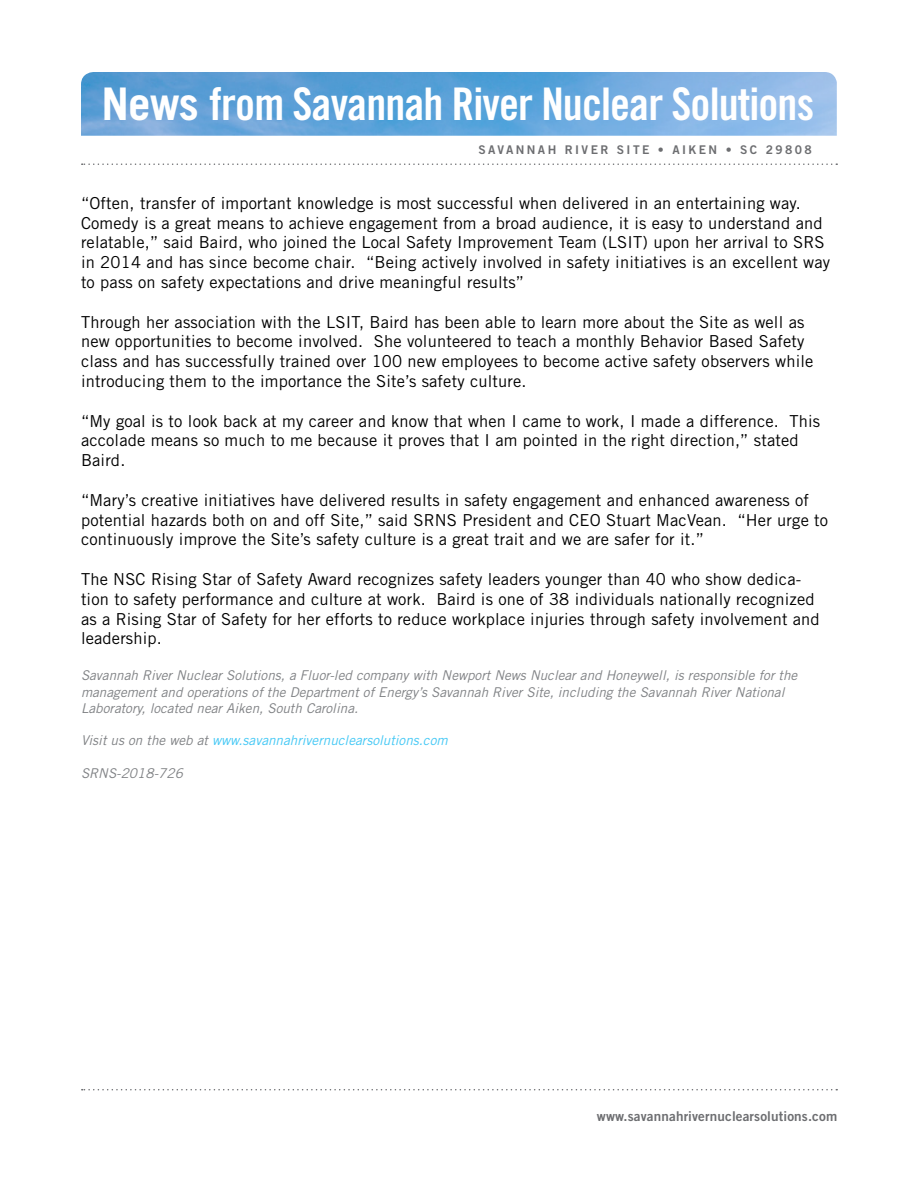
<style>
.page{position:relative;width:918px;height:1188px;background:#fff}
.page>*{position:absolute;margin:0;border:0;box-sizing:border-box;transform-origin:0 0}
.t1{font:45px "Trade Gothic LT Std Bd Cn 20";letter-spacing:-.02em;color:#fff}
.t2{font:16.5px/19.8px "Trade Gothic LT Std";letter-spacing:.01em;color:#000}
.t3{font:italic 13.5px/16.2px "Trade Gothic LT Std";color:#808285}
.t4{font:italic 13.5px "Trade Gothic LT Std";color:#44c8f5}
.t5{font:13.5px "Trade Gothic LT Std Bd 2";letter-spacing:.01em;color:#6d6e71}
.t6{font:12px "Trade Gothic LT Std Bd 2";letter-spacing:.2em;color:#6d6e71}
.s1{font-family:"Trade Gothic LT Std";font-weight:700}
.s2{color:#808285}
</style>
<div class="page">
<img style="left:81px;top:72px;width:756px;height:64px">
<svg style="left:82px;top:163px;width:755px;height:2px"></svg>
<svg style="left:82px;top:1089px;width:755px;height:1px"></svg>
<h1 class="t1" style="left:102px;top:77px;width:714px"><span class="s1">News</span> from Savannah River Nuclear Solutions</h1>
<p class="t6" style="left:478px;top:143px;width:335px">SAVANNAH RIVER SITE • AIKEN • SC 29808</p>
<p class="t2" style="left:81px;top:193px;width:751px">“Often, transfer of important knowledge is most successful when delivered in an entertaining way.<br>Comedy is a great means to achieve engagement from a broad audience, it is easy to understand and relatable,” said Baird, who joined the Local Safety Improvement Team (LSIT) upon her arrival to SRS in 2014 and has since become chair. “Being actively involved in safety initiatives is an excellent way to pass on safety expectations and drive meaningful results”</p>
<p class="t2" style="left:81px;top:312px;width:734px">Through her association with the LSIT, Baird has been able to learn more about the Site as well as new opportunities to become involved. She volunteered to teach a monthly Behavior Based Safety class and has successfully trained over 100 new employees to become active safety observers while introducing them to the importance the Site’s safety culture.</p>
<p class="t2" style="left:81px;top:411px;width:741px">“My goal is to look back at my career and know that when I came to work, I made a difference. This accolade means so much to me because it proves that I am pointed in the right direction,” stated<br>Baird.</p>
<p class="t2" style="left:81px;top:490px;width:749px">“Mary’s creative initiatives have delivered results in safety engagement and enhanced awareness of potential hazards both on and off Site,” said SRNS President and CEO Stuart MacVean. “Her urge to continuously improve the Site’s safety culture is a great trait and we are safer for it.”</p>
<p class="t2" style="left:81px;top:569px;width:740px">The NSC Rising Star of Safety Award recognizes safety leaders younger than 40 who show dedica&shy;tion to safety performance and culture at work. Baird is one of 38 individuals nationally recognized as a Rising Star of Safety for her efforts to reduce workplace injuries through safety involvement and leadership.</p>
<p class="t3" style="left:81px;top:668px;width:718px">Savannah River Nuclear Solutions, a Fluor-led company with Newport News Nuclear and Honeywell, is responsible for the management and operations of the Department of Energy’s Savannah River Site, including the Savannah River National<br>Laboratory, located near Aiken, South Carolina.</p>
<p class="t4" style="left:81px;top:732px;width:368px"><span class="s2">Visit us on the web at</span> www.savannahrivernuclearsolutions.com</p>
<p class="t3" style="left:81px;top:765px;width:103px">SRNS-2018-726</p>
<p class="t5" style="left:597px;top:1107px;width:242px">www.savannahrivernuclearsolutions.com</p>
</div>
